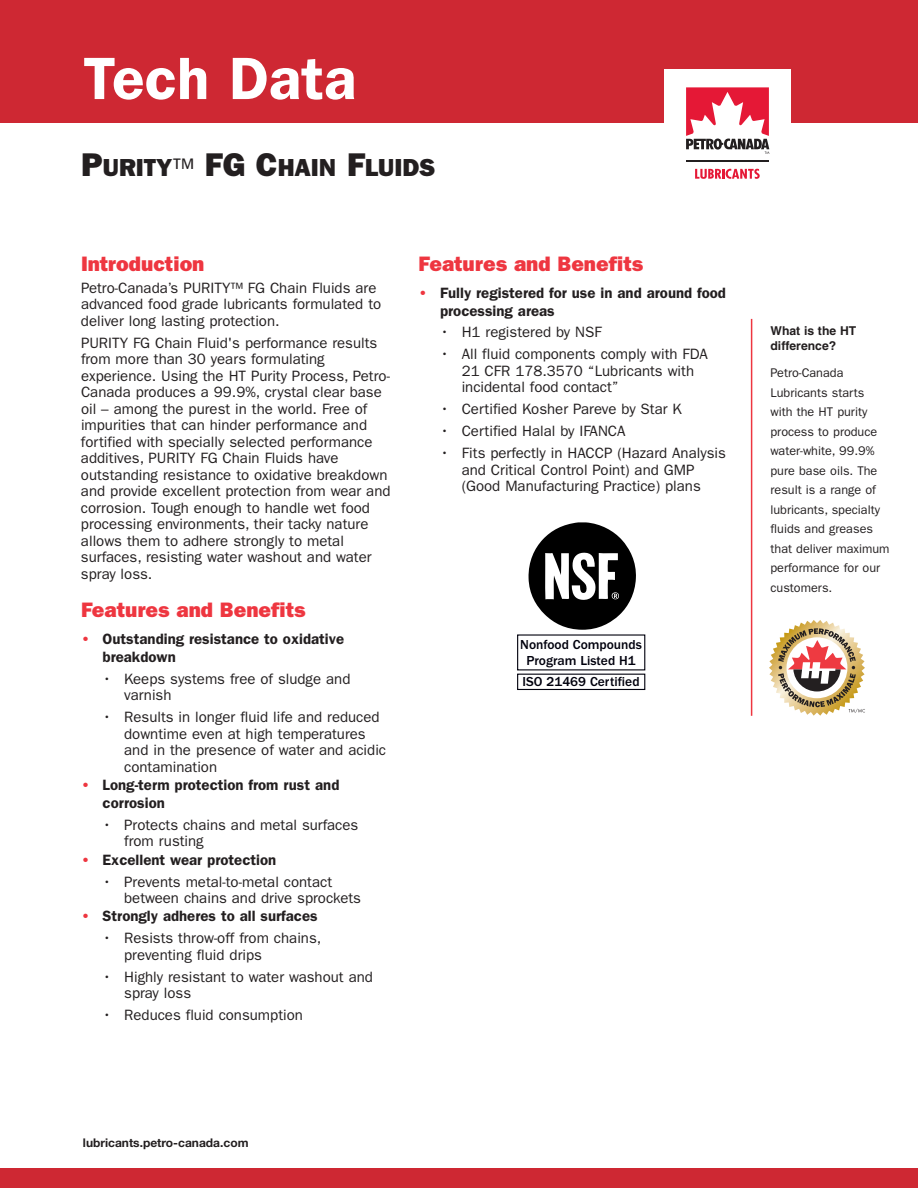
<style>
.page{position:relative;width:918px;height:1188px;background:#fff}
.page>*{position:absolute;margin:0;border:0;box-sizing:border-box;transform-origin:0 0}
.t1{font:600 60px "Franklin Gothic";color:#fff}
.t2{font:800 24.75px "Franklin Gothic";color:#231f20}
.t3{font:800 21px "Franklin Gothic";color:#ee3640}
.t4{font:15px/16.5px "Franklin Gothic";color:#231f20}
.t5{font:600 15px/18px "Franklin Gothic";color:#231f20}
.t6{font:500 13.5px/16.2px "Franklin Gothic";color:#00000d;text-align:center}
.t7{font:12.6px/19.5px "Franklin Gothic";color:#231f20}
.t8{font:700 12.15px/14.7px "Helvetica LT Std";color:#231f20}
.t9{font:700 12px "Helvetica Neue LT Std";color:#231f20}
.s1{font-size:33px}
.s2{font-weight:400;font-size:25.5px}
.s3{color:#ee3640}
</style>
<div class="page">
<div style="left:0;top:1168px;width:918px;height:20px;background:#ce2833"></div>
<hr style="left:751px;top:319px;width:1px;height:397px;background:#ee3640">
<svg style="left:769px;top:620px;width:96px;height:96px"></svg>
<svg style="left:686px;top:87px;width:83px;height:67px"></svg>
<hr style="left:686px;top:160px;width:83px;height:2px;background:#231f20">
<svg style="left:695px;top:169px;width:65px;height:10px"></svg>
<div style="left:0;top:0;width:664px;height:123px;background:#ce2833"></div>
<div style="left:791px;top:0;width:127px;height:123px;background:#ce2833"></div>
<div style="left:651px;top:0;width:170px;height:68px;background:#ce2833"></div>
<svg style="left:528px;top:522px;width:108px;height:108px"></svg>
<div style="left:517px;top:674px;width:128px;height:16px;border:1px solid #00000d"></div>
<h1 class="t1" style="left:83px;top:58px;width:274px">Tech Data</h1>
<h2 class="t2" style="left:81px;top:159px;width:356px"><span class="s1">P</span>URITY<span class="s2">™</span> <span class="s1">FG C</span>HAIN <span class="s1">F</span>LUIDS</h2>
<h3 class="t3" style="left:81px;top:257px;width:125px">Introduction</h3>
<p class="t4" style="left:81px;top:281px;width:302px">Petro-Canada’s PURITY™ FG Chain Fluids are advanced food grade lubricants formulated to deliver long lasting protection.</p>
<p class="t4" style="left:81px;top:336px;width:311px">PURITY FG Chain Fluid's performance results from more than 30 years formulating experience. Using the HT Purity Process, Petro-Canada produces a 99.9%, crystal clear base oil – among the purest in the world. Free of impurities that can hinder performance and fortified with specially selected performance additives, PURITY FG Chain Fluids have outstanding resistance to oxidative breakdown and provide excellent protection from wear and corrosion. Tough enough to handle wet food processing environments, their tacky nature allows them to adhere strongly to metal surfaces, resisting water washout and water spray loss.</p>
<h3 class="t3" style="left:81px;top:603px;width:226px">Features and Benefits</h3>
<p class="t5" style="left:103px;top:631px;width:243px;text-indent:-22px"><span class="s3">•</span> Outstanding resistance to oxidative breakdown</p>
<p class="t4" style="left:124px;top:672px;width:228px;text-indent:-22px">• Keeps systems free of sludge and varnish</p>
<p class="t4" style="left:124px;top:710px;width:263px;text-indent:-22px">• Results in longer fluid life and reduced downtime even at high temperatures and in the presence of water and acidic contamination</p>
<p class="t5" style="left:103px;top:777px;width:238px;text-indent:-22px"><span class="s3">•</span> Long-term protection from rust and corrosion</p>
<p class="t4" style="left:124px;top:818px;width:236px;text-indent:-22px">• Protects chains and metal surfaces from rusting</p>
<p class="t5" style="left:81px;top:852px;width:197px"><span class="s3">•</span> Excellent wear protection</p>
<p class="t4" style="left:124px;top:874px;width:238px;text-indent:-22px">• Prevents metal-to-metal contact between chains and drive sprockets</p>
<p class="t5" style="left:81px;top:909px;width:238px"><span class="s3">•</span> Strongly adheres to all surfaces</p>
<p class="t4" style="left:124px;top:931px;width:199px;text-indent:-22px">• Resists throw-off from chains, preventing fluid drips</p>
<p class="t4" style="left:124px;top:970px;width:250px;text-indent:-22px">• Highly resistant to water washout and spray loss</p>
<p class="t4" style="left:103px;top:1008px;width:202px">• Reduces fluid consumption</p>
<h3 class="t3" style="left:418px;top:257px;width:226px">Features and Benefits</h3>
<p class="t5" style="left:440px;top:285px;width:287px;text-indent:-22px"><span class="s3">•</span> Fully registered for use in and around food processing areas</p>
<p class="t4" style="left:440px;top:325px;width:163px">• H1 registered by NSF</p>
<p class="t4" style="left:462px;top:347px;width:248px;text-indent:-22px">• All fluid components comply with FDA<br>21 CFR 178.3570 “Lubricants with incidental food contact”</p>
<p class="t4" style="left:440px;top:402px;width:243px">• Certified Kosher Pareve by Star K</p>
<p class="t4" style="left:440px;top:424px;width:187px">• Certified Halal by IFANCA</p>
<p class="t4" style="left:462px;top:446px;width:266px;text-indent:-22px">• Fits perfectly in HACCP (Hazard Analysis and Critical Control Point) and GMP (Good Manufacturing Practice) plans</p>
<p class="t6" style="left:520px;top:637px;width:123px">Nonfood Compounds<br>Program Listed H1</p>
<p class="t6" style="left:523px;top:675px;width:119px">ISO 21469 Certified</p>
<p class="t8" style="left:771px;top:325px;width:87px">What is the HT difference?</p>
<p class="t7" style="left:771px;top:364px;width:121px">Petro-Canada<br>Lubricants starts with the HT purity process to produce water-white, 99.9% pure base oils. The result is a range of lubricants, specialty fluids and greases that deliver maximum performance for our customers.</p>
<p class="t9" style="left:83px;top:1138px;width:167px">lubricants.petro-canada.com</p>
</div>
